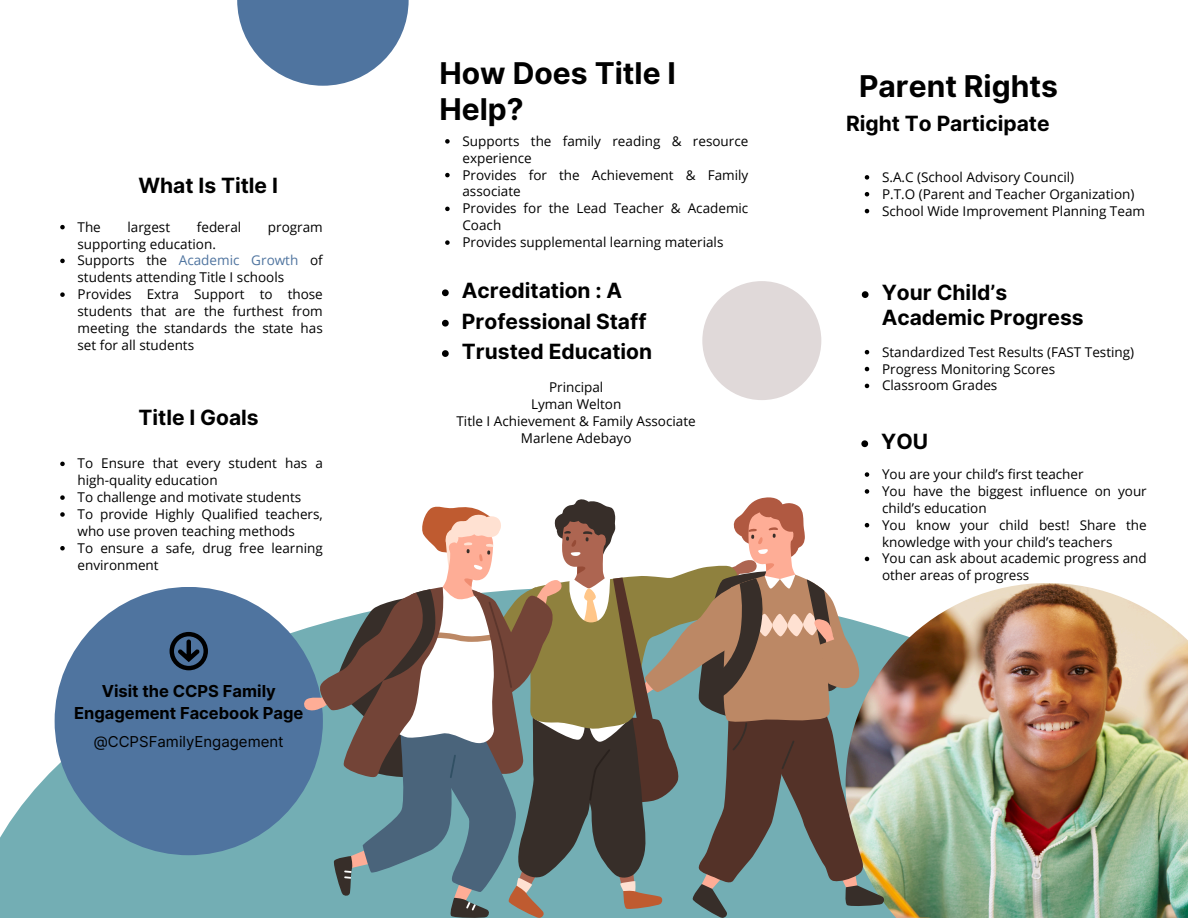
<style>
.page{position:relative;width:1188px;height:918px;background:#fff}
.page>*{position:absolute;margin:0;border:0;box-sizing:border-box;transform-origin:0 0}
.t1{font:700 30px/36px "Inter";color:#000}
.t2{font:700 21px/24.8px "Inter";color:#000}
.t3{font:700 16.5px/21.3px "Inter";color:#000;text-align:center}
.t4{font:15px "Inter";color:#000}
.t5{font:13.5px/16.8px "Open Sans";color:#000}
.s1{color:#4f749f}
</style>
<div class="page">
<svg style="left:0;top:587px;width:303px;height:331px;fill:#73aeb4"></svg>
<img style="left:885px;top:583px;width:303px;height:335px">
<svg style="left:237px;top:0;width:172px;height:86px;fill:#4f749f"></svg>
<div style="left:55px;top:587px;width:268px;height:268px;background:#4f749f;border-radius:50%"></div>
<div style="left:702px;top:281px;width:119px;height:119px;background:#e0d9d9;border-radius:50%"></div>
<svg style="left:170px;top:632px;width:38px;height:38px"></svg>
<svg style="left:60px;top:225px;width:5px;height:4px"></svg>
<svg style="left:60px;top:259px;width:5px;height:4px"></svg>
<svg style="left:60px;top:292px;width:5px;height:5px"></svg>
<svg style="left:60px;top:462px;width:5px;height:4px"></svg>
<svg style="left:60px;top:495px;width:5px;height:5px"></svg>
<svg style="left:60px;top:512px;width:5px;height:5px"></svg>
<svg style="left:60px;top:546px;width:5px;height:4px"></svg>
<svg style="left:865px;top:175px;width:4px;height:5px"></svg>
<svg style="left:865px;top:192px;width:4px;height:4px"></svg>
<svg style="left:865px;top:209px;width:4px;height:4px"></svg>
<svg style="left:862px;top:291px;width:7px;height:7px"></svg>
<svg style="left:865px;top:350px;width:4px;height:4px"></svg>
<svg style="left:865px;top:367px;width:4px;height:4px"></svg>
<svg style="left:865px;top:384px;width:4px;height:4px"></svg>
<svg style="left:861px;top:440px;width:7px;height:7px"></svg>
<svg style="left:865px;top:472px;width:4px;height:5px"></svg>
<svg style="left:303px;top:489px;width:582px;height:429px"></svg>
<svg style="left:445px;top:139px;width:5px;height:5px"></svg>
<svg style="left:445px;top:173px;width:5px;height:4px"></svg>
<svg style="left:445px;top:207px;width:5px;height:4px"></svg>
<svg style="left:445px;top:240px;width:5px;height:5px"></svg>
<svg style="left:442px;top:289px;width:7px;height:7px"></svg>
<svg style="left:442px;top:320px;width:7px;height:7px"></svg>
<svg style="left:442px;top:350px;width:7px;height:7px"></svg>
<p class="t2" style="left:138px;top:173px;width:141px">What Is Title I</p>
<p class="t5" style="left:78px;top:218px;width:25px">The</p>
<p class="t5" style="left:128px;top:218px;width:44px">largest</p>
<p class="t5" style="left:197px;top:218px;width:46px">federal</p>
<p class="t5" style="left:268px;top:218px;width:56px">program</p>
<p class="t5" style="left:78px;top:235px;width:140px">supporting education.</p>
<p class="t5" style="left:78px;top:252px;width:247px">Supports the <span class="s1">Academic Growth</span> of students attending Title I schools</p>
<h2 class="t5" style="left:78px;top:286px;width:247px;text-align:justify">Provides Extra Support to those students that are the furthest from meeting the standards the state has set for all students</h2>
<h1 class="t2" style="left:138px;top:405px;width:122px">Title I Goals</h1>
<p class="t5" style="left:78px;top:455px;width:247px">To Ensure that every student has a high-quality education</p>
<p class="t5" style="left:78px;top:488px;width:225px">To challenge and motivate students</p>
<p class="t5" style="left:78px;top:505px;width:247px">To provide Highly Qualified teachers, who use proven teaching methods</p>
<p class="t5" style="left:78px;top:539px;width:247px">To ensure a safe, drug free learning environment</p>
<p class="t3" style="left:74px;top:681px;width:231px">Visit the CCPS Family<br>Engagement Facebook Page</p>
<p class="t4" style="left:94px;top:733px;width:191px">@CCPSFamilyEngagement</p>
<p class="t1" style="left:440px;top:55px;width:238px">How Does Title I<br>Help?</p>
<p class="t5" style="left:462px;top:132px;width:287px">Supports the family reading &amp; resource experience</p>
<p class="t5" style="left:462px;top:166px;width:287px">Provides for the Achievement &amp; Family associate</p>
<p class="t5" style="left:462px;top:200px;width:287px">Provides for the Lead Teacher &amp; Academic<br>Coach</p>
<p class="t5" style="left:462px;top:233px;width:262px">Provides supplemental learning materials</p>
<p class="t2" style="left:462px;top:278px;width:162px">Acreditation : A</p>
<p class="t2" style="left:462px;top:309px;width:186px">Professional Staff</p>
<p class="t2" style="left:462px;top:339px;width:192px">Trusted Education</p>
<p class="t5" style="left:549px;top:379px;width:56px">Principal</p>
<p class="t5" style="left:531px;top:395px;width:92px">Lyman Welton</p>
<p class="t5" style="left:456px;top:412px;width:241px">Title I Achievement &amp; Family Associate</p>
<p class="t5" style="left:521px;top:429px;width:112px">Marlene Adebayo</p>
<p class="t1" style="left:859px;top:68px;width:200px">Parent Rights</p>
<p class="t2" style="left:846px;top:111px;width:205px">Right To Participate</p>
<p class="t5" style="left:882px;top:168px;width:194px">S.A.C (School Advisory Council)</p>
<p class="t5" style="left:882px;top:185px;width:254px">P.T.O (Parent and Teacher Organization)</p>
<p class="t5" style="left:882px;top:202px;width:264px">School Wide Improvement Planning Team</p>
<p class="t2" style="left:882px;top:280px;width:203px">Your Child’s<br>Academic Progress</p>
<p class="t5" style="left:882px;top:343px;width:254px">Standardized Test Results (FAST Testing)</p>
<h1 class="t5" style="left:882px;top:360px;width:175px">Progress Monitoring Scores</h1>
<p class="t5" style="left:882px;top:377px;width:117px">Classroom Grades</p>
<p class="t2" style="left:881px;top:429px;width:48px">YOU</p>
<p class="t5" style="left:882px;top:465px;width:203px">You are your child’s first teacher</p>
<p class="t5" style="left:882px;top:482px;width:266px">You have the biggest influence on your child’s education</p>
<p class="t5" style="left:882px;top:516px;width:266px">You know your child best! Share the knowledge with your child’s teachers</p>
<p class="t5" style="left:882px;top:550px;width:266px">You can ask about academic progress and other areas of progress</p>
</div>
